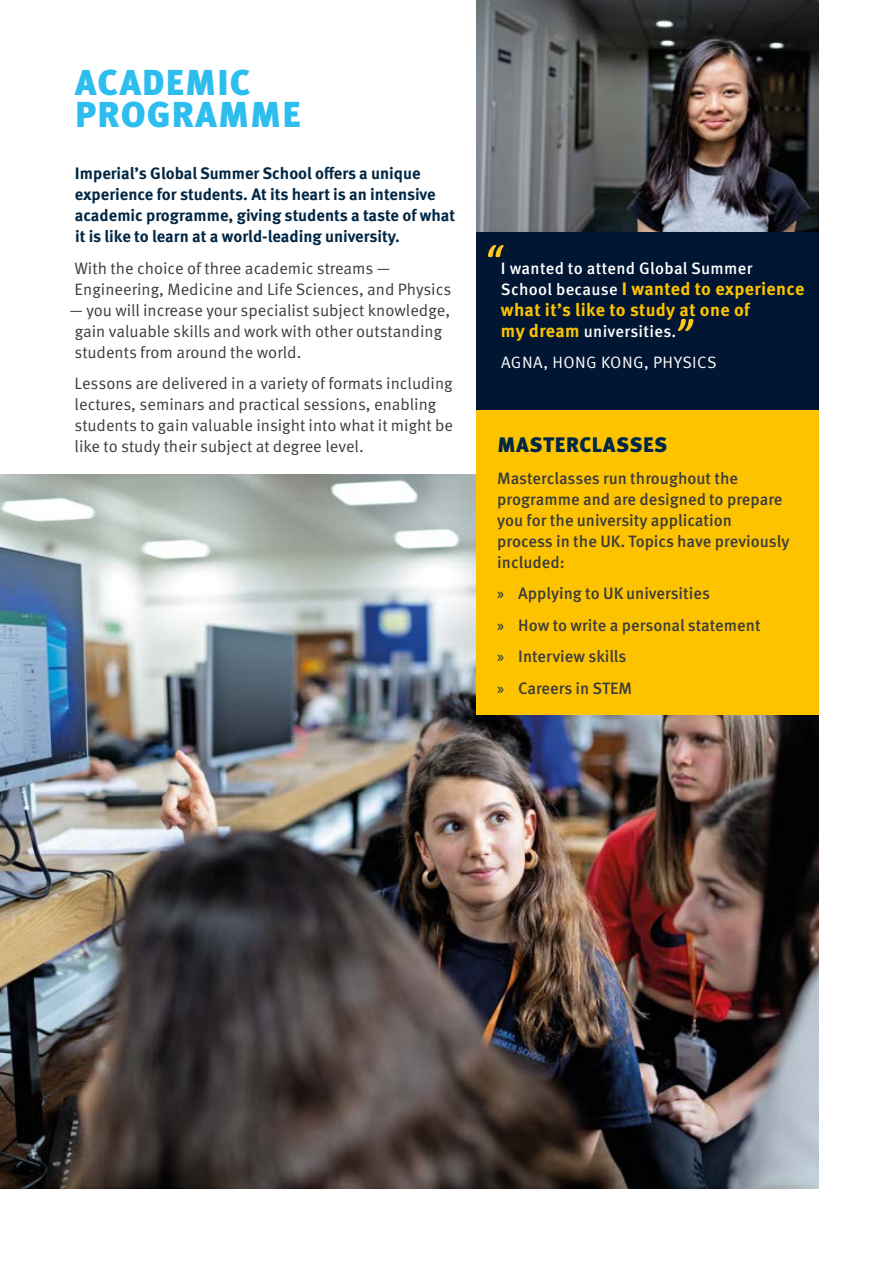
<style>
.page{position:relative;width:893px;height:1263px;background:#fff}
.page>*{position:absolute;margin:0;border:0;box-sizing:border-box;transform-origin:0 0}
.H2_Page_head{font:900 36px/31.5px "Meta OT";letter-spacing:.03em;color:#2ebdef}
.H3_Xhead_L1{font:900 21px "Meta OT";letter-spacing:.03em;color:#002745}
.t1{font:700 18px/21px "Meta OT";letter-spacing:.02em;color:#fdc300}
.Body_text{font:16.5px/21px "Meta OT Norm";color:#3c3c3b}
.Body_text-2{font:500 16.5px/21px "Meta OT";color:#3c3c3b}
.Intro_para{font:700 16.5px/21px "Meta OT";color:#002745}
.t2{font:16.5px/31.5px "Meta OT Norm";letter-spacing:.03em;color:#fff}
.t3{font:500 16.5px "Meta OT";letter-spacing:.02em;color:#fff}
.s1{font-weight:500;font-size:16.5px;color:#fff}
.s2{font-family:"Meta OT";font-weight:700;font-size:18px;color:#fdc300}
.s3{font-family:"Meta OT";font-weight:500}
.s4{font-family:"Myriad Pro";font-weight:400;color:#002745}
</style>
<div class="page">
<img style="left:0;top:474px;width:819px;height:714px">
<div style="left:476px;top:200px;width:343px;height:210px;background:#001633"></div>
<div style="left:476px;top:410px;width:343px;height:305px;background:#fdc300"></div>
<img style="left:476px;top:0;width:343px;height:232px">
<svg style="left:488px;top:245px;width:16px;height:12px"></svg>
<svg style="left:678px;top:319px;width:15px;height:12px"></svg>
<h2 class="H2_Page_head" style="left:75px;top:69px;width:227px">ACADEMIC<br>PROGRAMME</h2>
<p class="Intro_para" style="left:75px;top:163px;width:382px">Imperial’s Global Summer School offers a unique experience for students. At its heart is an intensive academic programme, giving students a taste of what it is like to learn at a world-leading university.</p>
<p class="Body_text" style="left:75px;top:258px;width:378px">With the choice of three academic streams —<br>Engineering, Medicine and Life Sciences, and Physics</p>
<p class="Body_text" style="left:70px;top:300px;width:382px">— you will increase your specialist subject knowledge, gain valuable skills and work with other outstanding students from around the world.</p>
<p class="Body_text" style="left:74px;top:373px;width:380px">Lessons are delivered in a variety of formats including lectures, seminars and practical sessions, enabling students to gain valuable insight into what it might be like to study their subject at degree level.</p>
<p class="t3" style="left:501px;top:258px;width:253px">I wanted to attend Global Summer</p>
<p class="t1" style="left:501px;top:278px;width:305px"><span class="s1">School because</span> I wanted to experience what it’s like to study at one of</p>
<p class="t2" style="left:501px;top:315px;width:217px"><span class="s2">my dream</span> <span class="s3">universities.<br></span>AGNA, HONG KONG, PHYSICS</p>
<p class="H3_Xhead_L1" style="left:497px;top:432px;width:172px">MASTERCLASSES</p>
<p class="Body_text-2" style="left:497px;top:468px;width:294px">Masterclasses run throughout the programme and are designed to prepare you for the university application process in the UK. Topics have previously included:</p>
<p class="Body_text-2" style="left:497px;top:583px;width:214px"><span class="s4">»</span> Applying to UK universities</p>
<p class="Body_text-2" style="left:497px;top:615px;width:265px"><span class="s4">»</span> How to write a personal statement</p>
<p class="Body_text-2" style="left:497px;top:646px;width:131px"><span class="s4">»</span> Interview skills</p>
<p class="Body_text-2" style="left:497px;top:678px;width:136px"><span class="s4">»</span> Careers in STEM</p>
</div>
